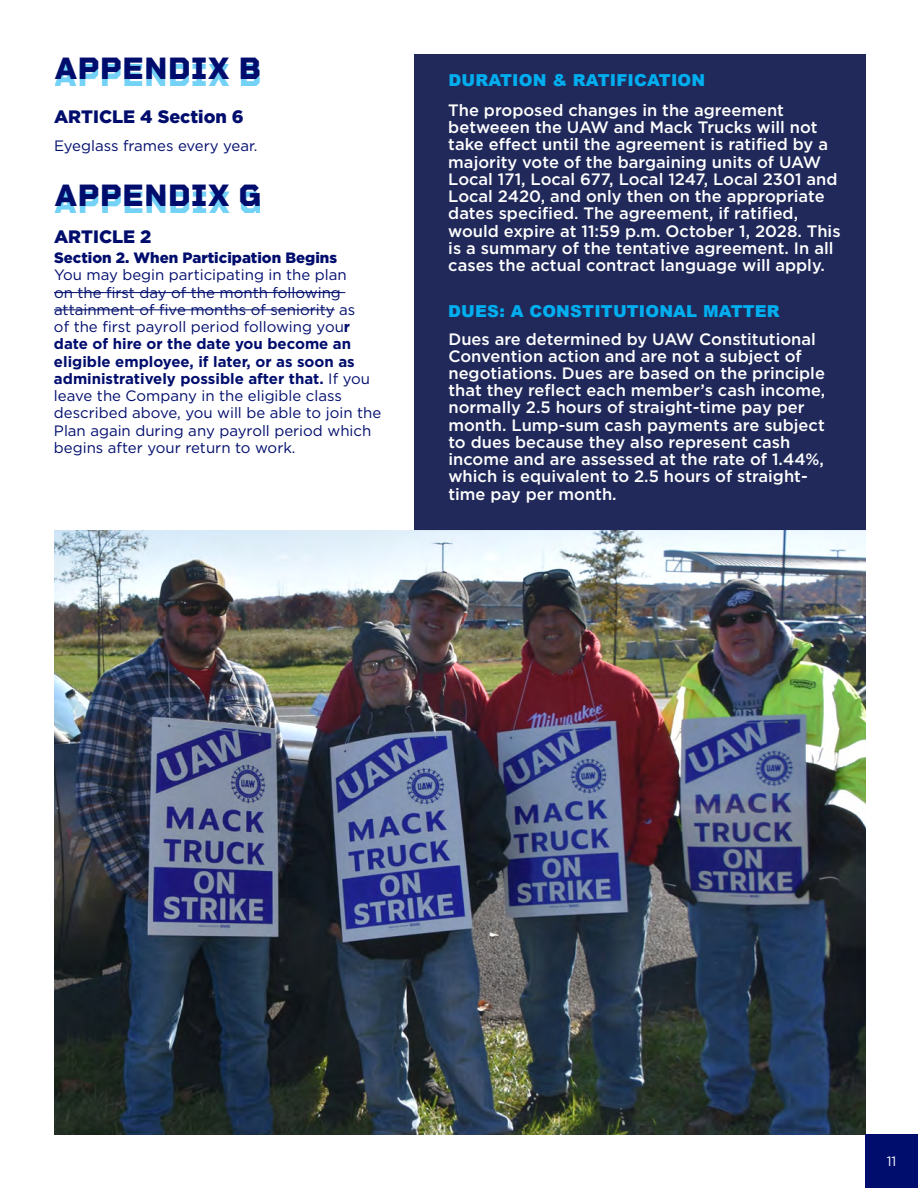
<style>
.page{position:relative;width:918px;height:1188px;background:#fff}
.page>*{position:absolute;margin:0;border:0;box-sizing:border-box;transform-origin:0 0}
.t1{font:800 31.5px "Rigid Square";color:#010d6d}
.TS_Subhead{font:900 18px "Gotham";color:#010d6d}
.TS_Body{font:500 16.5px/17.2px "Gotham";color:#fff}
.Subhead_1{font:900 16.5px "Arial";letter-spacing:.01em;color:#00aeef}
.TS_Body-2{font:15px/17.2px "Gotham";color:#010d6d}
.TS_Subhead-2{font:900 15px "Gotham";color:#010d6d}
.t2{font:13.5px "Gotham";color:#fff}
.s1{font-weight:700}
</style>
<div class="page">
<div style="left:414px;top:54px;width:452px;height:477px;background:#20295a"></div>
<div style="left:55px;top:64px;width:205px;height:22px;background:#00aeef;opacity:.55"></div>
<div style="left:55px;top:191px;width:205px;height:22px;background:#00aeef;opacity:.55"></div>
<hr style="left:54px;top:292px;width:291px;height:1px;background:#010d6d">
<hr style="left:54px;top:309px;width:281px;height:1px;background:#010d6d">
<img style="left:54px;top:531px;width:812px;height:603px">
<div style="left:866px;top:1134px;width:52px;height:54px;background:#010d6d"></div>
<p class="t1" style="left:54px;top:49px;width:209px">APPENDIX B</p>
<p class="TS_Subhead" style="left:54px;top:105px;width:191px">ARTICLE 4 Section 6</p>
<p class="TS_Body-2" style="left:54px;top:137px;width:205px">Eyeglass frames every year.</p>
<p class="t1" style="left:54px;top:177px;width:209px">APPENDIX G</p>
<p class="TS_Subhead" style="left:54px;top:225px;width:99px">ARTICLE 2</p>
<p class="TS_Subhead-2" style="left:54px;top:247px;width:285px">Section 2. When Participation Begins</p>
<p class="TS_Body-2" style="left:54px;top:266px;width:329px">You may begin participating in the plan<br>on the first day of the month following attainment of five months of seniority as<br>of the first payroll period following you<span class="s1">r date of hire or the date you become an eligible employee, if later, or as soon as administratively possible after that.</span> If you leave the Company in the eligible class described above, you will be able to join the Plan again during any payroll period which begins after your return to work.</p>
<p class="Subhead_1" style="left:448px;top:68px;width:258px">DURATION &amp; RATIFICATION</p>
<p class="TS_Body" style="left:448px;top:101px;width:394px">The proposed changes in the agreement betweeen the UAW and Mack Trucks will not take effect until the agreement is ratified by a majority vote of the bargaining units of UAW Local 171, Local 677, Local 1247, Local 2301 and Local 2420, and only then on the appropriate dates specified. The agreement, if ratified, would expire at 11:59 p.m. October 1, 2028. This is a summary of the tentative agreement. In all cases the actual contract language will apply.</p>
<p class="Subhead_1" style="left:448px;top:299px;width:333px">DUES: A CONSTITUTIONAL MATTER</p>
<p class="TS_Body" style="left:448px;top:330px;width:378px">Dues are determined by UAW Constitutional Convention action and are not a subject of negotiations. Dues are based on the principle that they reflect each member’s cash income, normally 2.5 hours of straight-time pay per month. Lump-sum cash payments are subject to dues because they also represent cash income and are assessed at the rate of 1.44%, which is equivalent to 2.5 hours of straight&shy;time pay per month.</p>
<p class="t2" style="left:887px;top:1152px;width:11px">11</p>
</div>
